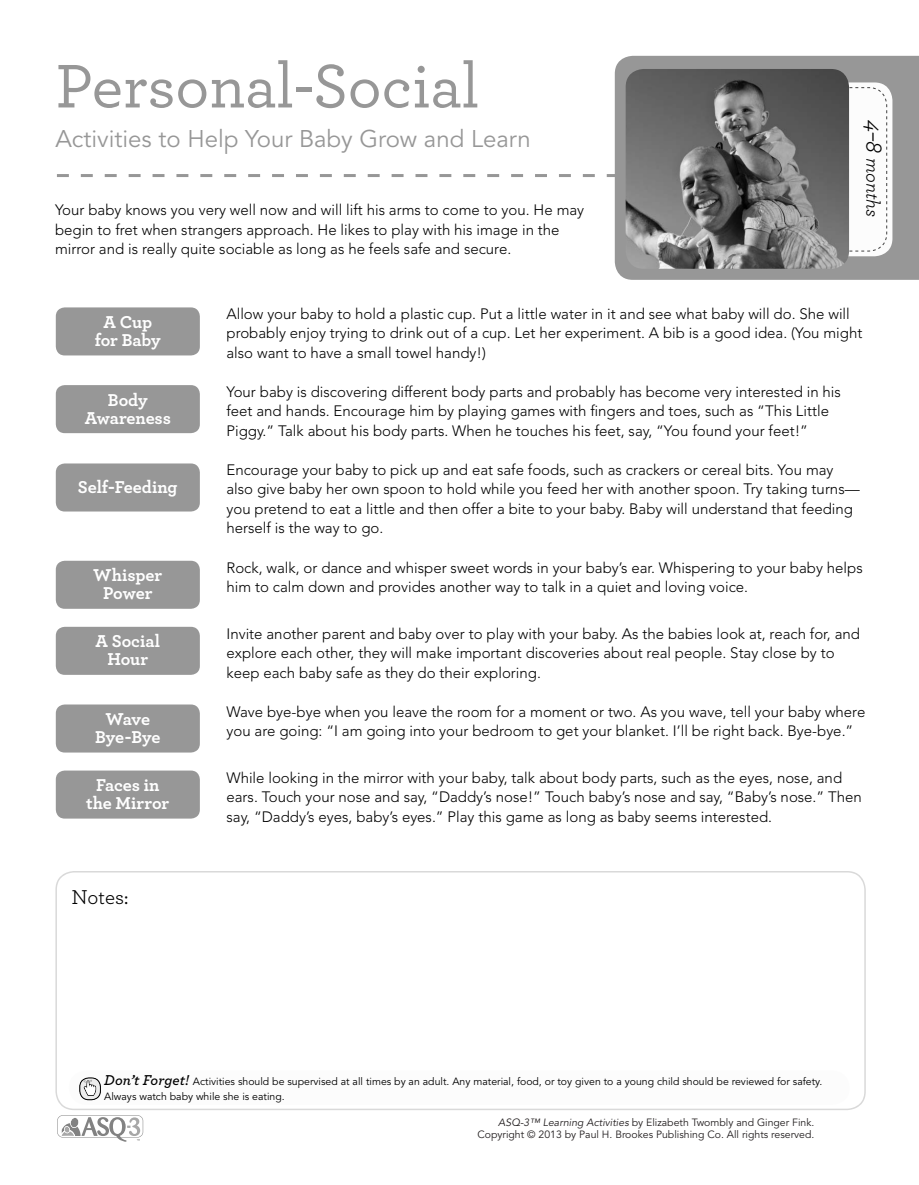
<style>
.page{position:relative;width:919px;height:1185px;background:#fff}
.page>*{position:absolute;margin:0;border:0;box-sizing:border-box;transform-origin:0 0}
.t1{font:500 64.5px "Archer";letter-spacing:-.005em;color:#979797}
.t2{font:24px "Avenir";color:#979797}
.t3{font:21px "Archer";color:#000}
.t4{font:italic 19.5px "Archer";letter-spacing:-.01em;color:#000}
.t5{font:700 18px/18px "Archer";letter-spacing:-.005em;color:#fff;text-align:center}
.t6{font:300 15px/19.5px "Avenir";color:#000}
.t7{font:10.5px/15px "Avenir";color:#000}
.t8{font:10.5px/12.9px "Avenir";color:#231f20;text-align:right}
.s1{font-size:24px}
.s2{font-family:"Archer";font-weight:600;font-style:italic;font-size:15px}
.s3{font-style:italic}
</style>
<div class="page">
<svg style="left:57px;top:1115px;width:86px;height:26px"></svg>
<svg style="left:57px;top:174px;width:558px;height:3px"></svg>
<div style="left:615px;top:56px;width:304px;height:224px;background:#979797"></div>
<div style="left:802px;top:82px;width:90px;height:174px;background:#fcfcfc;border-radius:18px"></div>
<svg style="left:849px;top:87px;width:38px;height:165px"></svg>
<img style="left:625px;top:69px;width:224px;height:200px">
<svg style="left:55px;top:871px;width:810px;height:238px"></svg>
<svg style="left:69px;top:1070px;width:780px;height:34px"></svg>
<div style="left:79px;top:1077px;width:22px;height:22px;border:1px solid #000;border-radius:9px"></div>
<div style="left:56px;top:307px;width:144px;height:48px;background:#979797;border-radius:9px"></div>
<div style="left:56px;top:385px;width:144px;height:48px;background:#979797;border-radius:9px"></div>
<div style="left:56px;top:463px;width:144px;height:48px;background:#979797;border-radius:9px"></div>
<div style="left:56px;top:560px;width:144px;height:48px;background:#979797;border-radius:9px"></div>
<div style="left:56px;top:626px;width:144px;height:48px;background:#979797;border-radius:9px"></div>
<div style="left:56px;top:704px;width:144px;height:48px;background:#979797;border-radius:9px"></div>
<div style="left:56px;top:770px;width:144px;height:48px;background:#979797;border-radius:9px"></div>
<h1 class="t1" style="left:55px;top:40px;width:425px">Personal-Social</h1>
<h2 class="t2" style="left:55px;top:125px;width:477px">Activities to Help Your Baby Grow and Learn</h2>
<p class="t6" style="left:55px;top:200px;width:530px">Your baby knows you very well now and will lift his arms to come to you. He may begin to fret when strangers approach. He likes to play with his image in the mirror and is really quite sociable as long as he feels safe and secure.</p>
<h3 class="t4" style="left:886px;top:120px;width:99px;rotate:90deg"><span class="s1">4–8</span> months</h3>
<p class="t5" style="left:95px;top:311px;width:68px">A Cup for Baby</p>
<p class="t5" style="left:85px;top:389px;width:88px">Body<br>Awareness</p>
<p class="t5" style="left:78px;top:477px;width:101px">Self-Feeding</p>
<p class="t5" style="left:93px;top:565px;width:71px">Whisper<br>Power</p>
<p class="t5" style="left:95px;top:631px;width:66px">A Social<br>Hour</p>
<p class="t5" style="left:95px;top:708px;width:67px">Wave<br>Bye-Bye</p>
<p class="t5" style="left:86px;top:774px;width:85px">Faces in the Mirror</p>
<h3 class="t3" style="left:72px;top:882px;width:58px">Notes:</h3>
<p class="t6" style="left:226px;top:304px;width:637px">Allow your baby to hold a plastic cup. Put a little water in it and see what baby will do. She will probably enjoy trying to drink out of a cup. Let her experiment. A bib is a good idea. (You might also want to have a small towel handy!)</p>
<p class="t6" style="left:226px;top:382px;width:616px">Your baby is discovering different body parts and probably has become very interested in his feet and hands. Encourage him by playing games with fingers and toes, such as “This Little<br>Piggy.” Talk about his body parts. When he touches his feet, say, “You found your feet!”</p>
<p class="t6" style="left:226px;top:460px;width:634px">Encourage your baby to pick up and eat safe foods, such as crackers or cereal bits. You may also give baby her own spoon to hold while you feed her with another spoon. Try taking turns— you pretend to eat a little and then offer a bite to your baby. Baby will understand that feeding herself is the way to go.</p>
<p class="t6" style="left:226px;top:557px;width:637px">Rock, walk, or dance and whisper sweet words in your baby’s ear. Whispering to your baby helps him to calm down and provides another way to talk in a quiet and loving voice.</p>
<p class="t6" style="left:226px;top:623px;width:635px">Invite another parent and baby over to play with your baby. As the babies look at, reach for, and explore each other, they will make important discoveries about real people. Stay close by to keep each baby safe as they do their exploring.</p>
<p class="t6" style="left:226px;top:701px;width:640px">Wave bye-bye when you leave the room for a moment or two. As you wave, tell your baby where you are going: “I am going into your bedroom to get your blanket. I’ll be right back. Bye-bye.”</p>
<p class="t6" style="left:226px;top:767px;width:637px">While looking in the mirror with your baby, talk about body parts, such as the eyes, nose, and ears. Touch your nose and say, “Daddy’s nose!” Touch baby’s nose and say, “Baby’s nose.” Then say, “Daddy’s eyes, baby’s eyes.” Play this game as long as baby seems interested.</p>
<p class="t7" style="left:104px;top:1073px;width:719px"><span class="s2">Don’t Forget!</span> Activities should be supervised at all times by an adult. Any material, food, or toy given to a young child should be reviewed for safety.<br>Always watch baby while she is eating.</p>
<p class="t8" style="left:477px;top:1115px;width:338px"><span class="s3">ASQ-3™ Learning Activities</span> by Elizabeth Twombly and Ginger Fink.<br>Copyright © 2013 by Paul H. Brookes Publishing Co. All rights reserved.</p>
</div>
